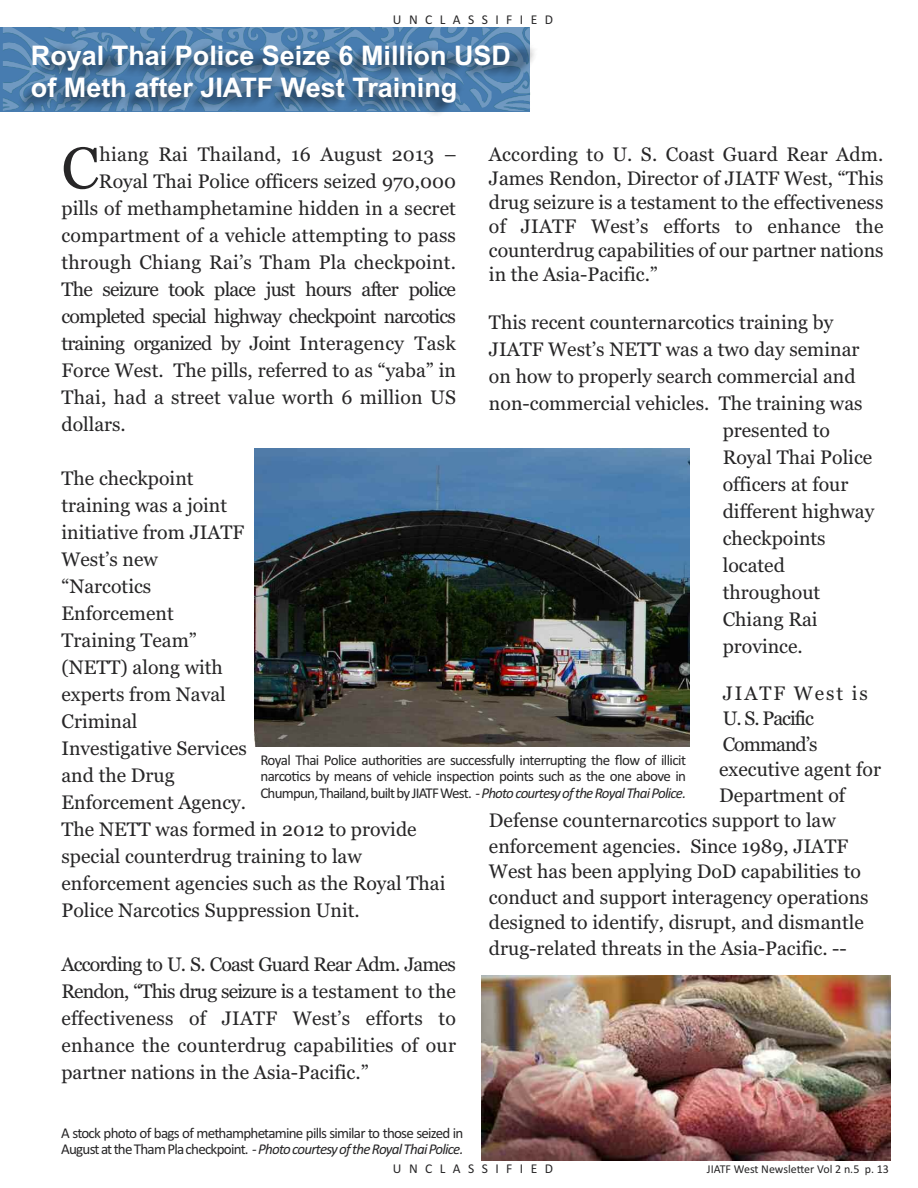
<style>
.page{position:relative;width:918px;height:1188px;background:#fff}
.page>*{position:absolute;margin:0;border:0;box-sizing:border-box;transform-origin:0 0}
.t1{font:58.35px "Georgia";color:#272627}
.t2{font:700 27px/32.4px "Arial";color:#fff}
.t3{font:19.5px/27px "Georgia";color:#272627;text-align:justify}
.t4{font:19.5px "Georgia";letter-spacing:-.04em;color:#272627}
.t5{font:19.5px "Georgia";letter-spacing:-.05em;color:#272627}
.t6{font:19.5px "Georgia";letter-spacing:.1em;color:#272627}
.t7{font:15px/16.5px "Calibri";letter-spacing:-.05em;color:#272627;text-align:justify}
.t8{font:13.5px "Calibri";letter-spacing:.55em;color:#272627}
.t9{font:12px "Calibri";color:#272627}
.s1{font-style:italic}
</style>
<div class="page">
<img style="left:255px;top:448px;width:435px;height:298px">
<img style="left:482px;top:976px;width:409px;height:185px">
<img style="left:0;top:28px;width:534px;height:86px">
<p class="t8" style="left:393px;top:11px;width:162px">UNCLASSIFIED</p>
<h2 class="t2" style="left:31px;top:39px;width:482px">Royal Thai Police Seize 6 Million USD of Meth after JIATF West Training</h2>
<p class="t3" style="left:489px;top:143px;width:396px;line-height:24px">According to U. S. Coast Guard Rear Adm.<br>James Rendon, Director of JIATF West, “This drug seizure is a testament to the effectiveness of JIATF West’s efforts to enhance the counterdrug capabilities of our partner nations in the Asia-Pacific.”</p>
<p class="t3" style="left:489px;top:309px;width:346px">This recent counternarcotics training by</p>
<p class="t3" style="left:489px;top:336px;width:372px">JIATF West’s NETT was a two day seminar</p>
<p class="t3" style="left:489px;top:363px;width:368px">on how to properly search commercial and</p>
<p class="t3" style="left:489px;top:390px;width:375px">non-commercial vehicles. The training was</p>
<p class="t3" style="left:723px;top:417px;width:109px">presented to</p>
<p class="t3" style="left:723px;top:444px;width:151px">Royal Thai Police</p>
<p class="t3" style="left:723px;top:471px;width:127px">officers at four</p>
<p class="t3" style="left:723px;top:498px;width:153px">different highway</p>
<p class="t3" style="left:723px;top:525px;width:104px">checkpoints</p>
<p class="t3" style="left:723px;top:552px;width:64px">located</p>
<p class="t3" style="left:723px;top:579px;width:99px">throughout</p>
<p class="t3" style="left:723px;top:606px;width:96px">Chiang Rai</p>
<p class="t3" style="left:723px;top:633px;width:82px">province.</p>
<p class="t6" style="left:723px;top:682px;width:147px">JIATF West is</p>
<p class="t5" style="left:723px;top:707px;width:93px">U. S. Pacific</p>
<p class="t5" style="left:723px;top:733px;width:96px">Command’s</p>
<p class="t3" style="left:719px;top:756px;width:164px">executive agent for</p>
<p class="t3" style="left:719px;top:782px;width:128px">Department of</p>
<p class="t3" style="left:489px;top:807px;width:348px">Defense counternarcotics support to law</p>
<p class="t3" style="left:489px;top:833px;width:361px">enforcement agencies. Since 1989, JIATF</p>
<p class="t3" style="left:489px;top:858px;width:374px">West has been applying DoD capabilities to</p>
<p class="t3" style="left:489px;top:884px;width:381px">conduct and support interagency operations</p>
<p class="t3" style="left:489px;top:909px;width:376px">designed to identify, disrupt, and dismantle</p>
<p class="t3" style="left:489px;top:935px;width:359px">drug-related threats in the Asia-Pacific. --</p>
<h1 class="t1" style="left:62px;top:134px;width:39px">C</h1>
<p class="t3" style="left:100px;top:141px;width:359px">hiang Rai Thailand, 16 August 2013 –</p>
<p class="t3" style="left:99px;top:168px;width:359px">Royal Thai Police officers seized 970,000</p>
<p class="t3" style="left:61px;top:195px;width:396px">pills of methamphetamine hidden in a secret</p>
<p class="t3" style="left:62px;top:222px;width:396px">compartment of a vehicle attempting to pass</p>
<p class="t3" style="left:62px;top:249px;width:396px">through Chiang Rai’s Tham Pla checkpoint.</p>
<p class="t4" style="left:62px;top:278px;width:396px">The seizure took place just hours after police</p>
<p class="t4" style="left:62px;top:305px;width:396px">completed special highway checkpoint narcotics</p>
<p class="t4" style="left:62px;top:332px;width:396px">training organized by Joint Interagency Task</p>
<p class="t3" style="left:62px;top:357px;width:396px">Force West. The pills, referred to as “yaba” in</p>
<p class="t3" style="left:62px;top:384px;width:396px">Thai, had a street value worth 6 million US</p>
<p class="t3" style="left:62px;top:411px;width:66px">dollars.</p>
<p class="t3" style="left:62px;top:465px;width:386px;text-align:left">The checkpoint<br>training was a joint<br>initiative from JIATF<br>West’s new<br>“Narcotics<br>Enforcement<br>Training Team”<br>(NETT) along with<br>experts from Naval<br>Criminal<br>Investigative Services<br>and the Drug<br>Enforcement Agency.<br>The NETT was formed in 2012 to provide special counterdrug training to law enforcement agencies such as the Royal Thai<br>Police Narcotics Suppression Unit.</p>
<p class="t3" style="left:62px;top:951px;width:396px">According to U. S. Coast Guard Rear Adm. James Rendon, “This drug seizure is a testament to the effectiveness of JIATF West’s efforts to enhance the counterdrug capabilities of our partner nations in the Asia-Pacific.”</p>
<p class="t7" style="left:260px;top:751px;width:427px">Royal Thai Police authorities are successfully interrupting the flow of illicit narcotics by means of vehicle inspection points such as the one above in Chumpun,Thailand,builtbyJIATFWest. <span class="s1">-PhotocourtesyoftheRoyalThaiPolice.</span></p>
<p class="t7" style="left:61px;top:1124px;width:404px">A stock photo of bags of methamphetamine pills similar to those seized in<br>AugustattheThamPlacheckpoint. <span class="s1">-PhotocourtesyoftheRoyalThaiPolice.</span></p>
<p class="t8" style="left:393px;top:1160px;width:162px">UNCLASSIFIED</p>
<p class="t9" style="left:707px;top:1162px;width:184px">JIATF West Newsletter Vol 2 n.5 p. 13</p>
</div>
